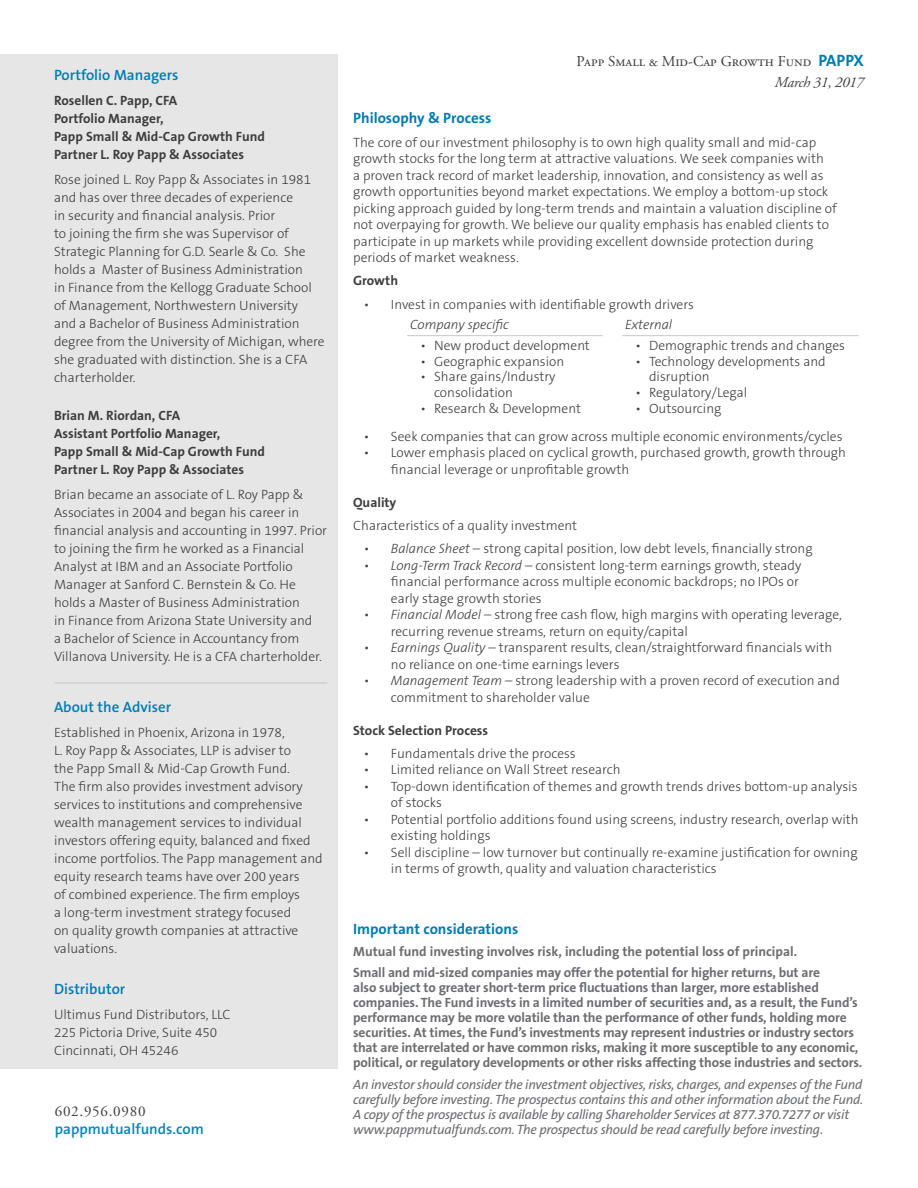
<style>
.page{position:relative;width:918px;height:1188px;background:#fff}
.page>*{position:absolute;margin:0;border:0;box-sizing:border-box;transform-origin:0 0}
.Subheader{font:600 15px "The Sans B6";color:#007cb1}
.Subheader-2{font:700 15px "The Sans B7";color:#007cb1}
.t1{font:15px "Adobe Garamond Pro";color:#3e3e3f}
.t2{font:600 15px "The Sans B6";color:#0085b8}
.t3{font:15px "Adobe Garamond Pro";letter-spacing:.05em;color:#3e3e3f}
.Disclosures{font:italic 15px "Adobe Garamond Pro";letter-spacing:-.02em;color:#3e3e3f}
.body{font:300 13.5px/16.5px "The Sans B3";color:#3e3e3f}
.sidebar_body{font:300 13.5px/18px "The Sans B3";color:#3e3e3f}
.Disclosures-2{font:700 13.5px/15px "The Sans B7";letter-spacing:-.01em;color:#6c6d70}
.Disclosures-3{font:italic 13.5px/15px "The Sans B5 Plain";letter-spacing:-.02em;color:#6c6d70}
.body-2{font:700 13.5px/18px "The Sans B7";color:#3e3e3f}
.body-3{font:700 13.5px "The Sans B7";color:#6c6d70}
.body_rules{font:italic 300 13.5px "The Sans B3";color:#3e3e3f}
.s1{font-family:"The Sans B7";font-weight:700;font-size:16.5px;color:#007cb1}
.s2{font-style:italic}
</style>
<div class="page">
<div style="left:0;top:55px;width:338px;height:1014px;background:#e6e6e6"></div>
<hr style="left:54px;top:683px;width:273px;height:1px;background:#c8c8c8">
<hr style="left:407px;top:335px;width:196px;height:1px;background:#c8c8c8">
<hr style="left:622px;top:335px;width:237px;height:1px;background:#c8c8c8">
<p class="Subheader" style="left:54px;top:67px;width:126px">Portfolio Managers</p>
<p class="body-2" style="left:54px;top:92px;width:212px">Rosellen C. Papp, CFA<br>Portfolio Manager,<br>Papp Small &amp; Mid-Cap Growth Fund<br>Partner L. Roy Papp &amp; Associates</p>
<p class="sidebar_body" style="left:54px;top:171px;width:272px">Rose joined L. Roy Papp &amp; Associates in 1981 and has over three decades of experience<br>in security and financial analysis. Prior<br>to joining the firm she was Supervisor of Strategic Planning for G.D. Searle &amp; Co. She holds a Master of Business Administration<br>in Finance from the Kellogg Graduate School of Management, Northwestern University<br>and a Bachelor of Business Administration degree from the University of Michigan, where she graduated with distinction. She is a CFA charterholder.</p>
<p class="body-2" style="left:54px;top:407px;width:212px">Brian M. Riordan, CFA<br>Assistant Portfolio Manager,<br>Papp Small &amp; Mid-Cap Growth Fund<br>Partner L. Roy Papp &amp; Associates</p>
<p class="sidebar_body" style="left:54px;top:486px;width:275px">Brian became an associate of L. Roy Papp &amp; Associates in 2004 and began his career in financial analysis and accounting in 1997. Prior to joining the firm he worked as a Financial Analyst at IBM and an Associate Portfolio Manager at Sanford C. Bernstein &amp; Co. He holds a Master of Business Administration<br>in Finance from Arizona State University and<br>a Bachelor of Science in Accountancy from Villanova University. He is a CFA charterholder.</p>
<p class="Subheader" style="left:54px;top:699px;width:119px">About the Adviser</p>
<p class="sidebar_body" style="left:54px;top:724px;width:270px">Established in Phoenix, Arizona in 1978,<br>L. Roy Papp &amp; Associates, LLP is adviser to<br>the Papp Small &amp; Mid-Cap Growth Fund.<br>The firm also provides investment advisory services to institutions and comprehensive wealth management services to individual investors offering equity, balanced and fixed income portfolios. The Papp management and equity research teams have over 200 years<br>of combined experience. The firm employs<br>a long-term investment strategy focused<br>on quality growth companies at attractive valuations.</p>
<p class="Subheader" style="left:54px;top:981px;width:73px">Distributor</p>
<p class="body" style="left:54px;top:1006px;width:178px;line-height:18px">Ultimus Fund Distributors, LLC<br>225 Pictoria Drive, Suite 450<br>Cincinnati, OH 45246</p>
<p class="t3" style="left:55px;top:1102px;width:92px">602.956.0980</p>
<p class="t2" style="left:55px;top:1121px;width:150px">pappmutualfunds.com</p>
<p class="t1" style="left:577px;top:52px;width:289px">Papp Small &amp; Mid-Cap Growth Fund <span class="s1">PAPPX</span></p>
<p class="Disclosures" style="left:775px;top:73px;width:91px">March 31, 2017</p>
<p class="Subheader-2" style="left:353px;top:110px;width:140px">Philosophy &amp; Process</p>
<p class="body" style="left:353px;top:134px;width:485px">The core of our investment philosophy is to own high quality small and mid-cap growth stocks for the long term at attractive valuations. We seek companies with<br>a proven track record of market leadership, innovation, and consistency as well as growth opportunities beyond market expectations. We employ a bottom-up stock picking approach guided by long-term trends and maintain a valuation discipline of not overpaying for growth. We believe our quality emphasis has enabled clients to participate in up markets while providing excellent downside protection during periods of market weakness.</p>
<p class="body-2" style="left:353px;top:272px;width:46px">Growth</p>
<p class="body" style="left:364px;top:296px;width:332px">• Invest in companies with identifiable growth drivers</p>
<p class="body_rules" style="left:410px;top:317px;width:100px">Company specific</p>
<p class="body" style="left:421px;top:337px;width:171px">• New product development</p>
<p class="body" style="left:421px;top:353px;width:145px">• Geographic expansion</p>
<p class="body" style="left:434px;top:369px;width:123px;line-height:15.8px;text-indent:-14px">• Share gains/Industry consolidation</p>
<p class="body" style="left:421px;top:400px;width:162px">• Research &amp; Development</p>
<p class="body_rules" style="left:625px;top:317px;width:49px">External</p>
<p class="body" style="left:636px;top:337px;width:211px">• Demographic trends and changes</p>
<p class="body" style="left:649px;top:353px;width:178px;line-height:15.8px;text-indent:-14px">• Technology developments and disruption</p>
<p class="body" style="left:636px;top:385px;width:113px">• Regulatory/Legal</p>
<p class="body" style="left:636px;top:400px;width:87px">• Outsourcing</p>
<p class="body" style="left:364px;top:428px;width:480px">• Seek companies that can grow across multiple economic environments/cycles</p>
<p class="body" style="left:391px;top:445px;width:457px;text-indent:-27px">• Lower emphasis placed on cyclical growth, purchased growth, growth through financial leverage or unprofitable growth</p>
<p class="body-2" style="left:353px;top:493px;width:45px">Quality</p>
<p class="body" style="left:353px;top:517px;width:225px">Characteristics of a quality investment</p>
<p class="body" style="left:364px;top:541px;width:450px"><span class="s2">• Balance Sheet</span> – strong capital position, low debt levels, financially strong</p>
<p class="body" style="left:391px;top:557px;width:412px;text-indent:-27px"><span class="s2">• Long-Term Track Record</span> – consistent long-term earnings growth, steady financial performance across multiple economic backdrops; no IPOs or early stage growth stories</p>
<p class="body" style="left:391px;top:607px;width:453px;text-indent:-27px"><span class="s2">• Financial Model</span> – strong free cash flow, high margins with operating leverage, recurring revenue streams, return on equity/capital</p>
<p class="body" style="left:391px;top:640px;width:443px;text-indent:-27px"><span class="s2">• Earnings Quality</span> – transparent results, clean/straightforward financials with no reliance on one-time earnings levers</p>
<p class="body" style="left:391px;top:673px;width:450px;text-indent:-27px"><span class="s2">• Management Team</span> – strong leadership with a proven record of execution and commitment to shareholder value</p>
<p class="body-2" style="left:353px;top:721px;width:137px">Stock Selection Process</p>
<p class="body" style="left:364px;top:745px;width:213px">• Fundamentals drive the process</p>
<p class="body" style="left:364px;top:762px;width:258px">• Limited reliance on Wall Street research</p>
<p class="body" style="left:391px;top:778px;width:468px;text-indent:-27px">• Top-down identification of themes and growth trends drives bottom-up analysis of stocks</p>
<p class="body" style="left:391px;top:811px;width:469px;text-indent:-27px">• Potential portfolio additions found using screens, industry research, overlap with existing holdings</p>
<p class="body" style="left:391px;top:844px;width:468px;text-indent:-27px">• Sell discipline – low turnover but continually re-examine justification for owning in terms of growth, quality and valuation characteristics</p>
<p class="Subheader-2" style="left:353px;top:921px;width:167px">Important considerations</p>
<p class="body-3" style="left:353px;top:944px;width:446px">Mutual fund investing involves risk, including the potential loss of principal.</p>
<p class="Disclosures-2" style="left:353px;top:966px;width:511px">Small and mid-sized companies may offer the potential for higher returns, but are<br>also subject to greater short-term price fluctuations than larger, more established companies. The Fund invests in a limited number of securities and, as a result, the Fund’s performance may be more volatile than the performance of other funds, holding more securities. At times, the Fund’s investments may represent industries or industry sectors that are interrelated or have common risks, making it more susceptible to any economic, political, or regulatory developments or other risks affecting those industries and sectors.</p>
<p class="Disclosures-3" style="left:353px;top:1077px;width:512px">An investor should consider the investment objectives, risks, charges, and expenses of the Fund carefully before investing. The prospectus contains this and other information about the Fund.<br>A copy of the prospectus is available by calling Shareholder Services at 877.370.7277 or visit www.pappmutualfunds.com. The prospectus should be read carefully before investing.</p>
</div>
